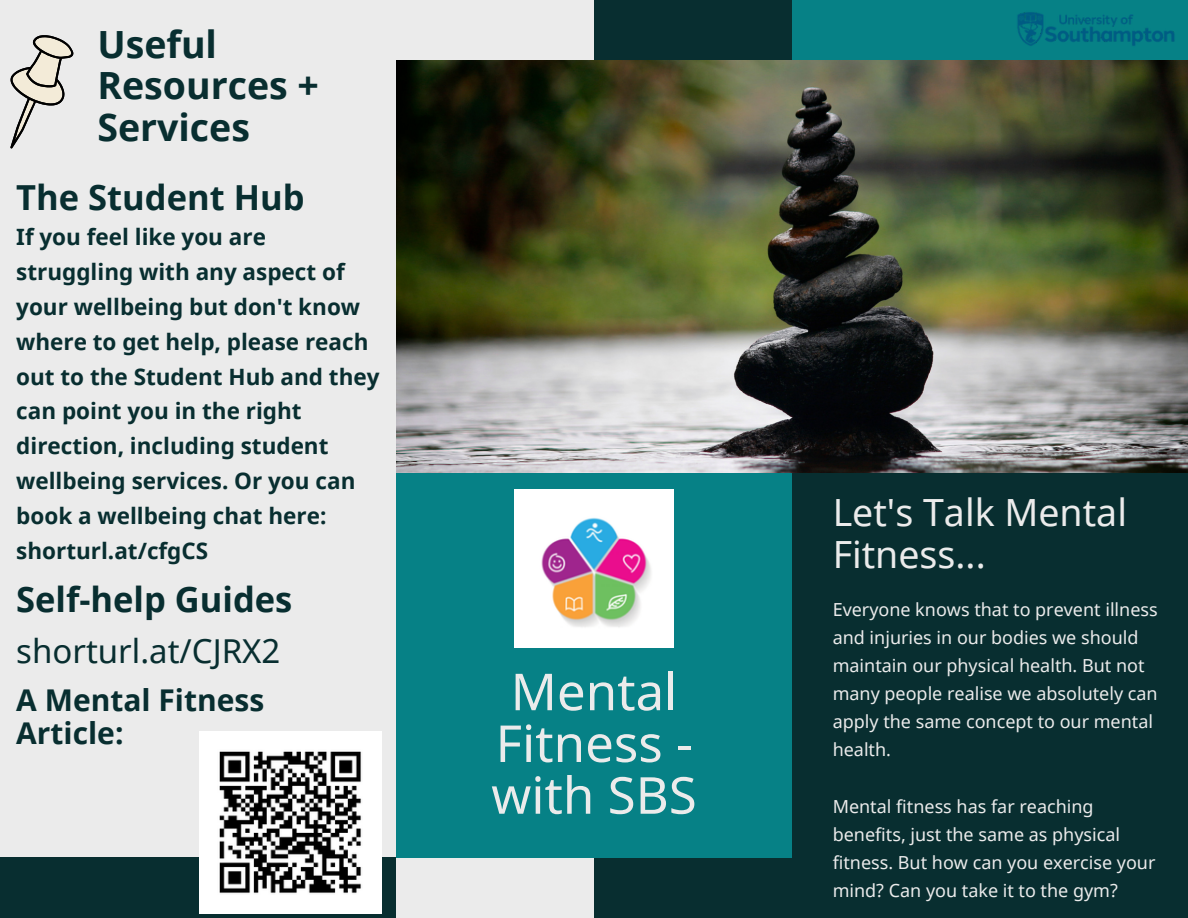
<style>
.page{position:relative;width:1188px;height:918px;background:#ebebeb}
.page>*{position:absolute;margin:0;border:0;box-sizing:border-box;transform-origin:0 0}
.t1{font:51px/51.8px "Noto Sans";color:#ebebeb;text-align:center}
.t2{font:37.5px/41.7px "Noto Sans";color:#ebebeb}
.t3{font:700 37.5px/41.7px "Noto Sans";color:#082e30}
.t4{font:700 34.5px "Noto Sans";color:#082e30}
.t5{font:33px "Noto Sans";color:#082e30}
.t6{font:700 30px/33.8px "Noto Sans";color:#082e30}
.t7{font:700 22.5px/34.8px "Noto Sans";color:#082e30}
.t8{font:18px/28.2px "Noto Sans";color:#ebebeb}
</style>
<div class="page">
<div style="left:594px;top:0;width:594px;height:918px;background:#082e30"></div>
<div style="left:396px;top:60px;width:395px;height:797px;background:#068186"></div>
<img style="left:396px;top:60px;width:792px;height:413px">
<div style="left:0;top:858px;width:396px;height:60px;background:#082e30"></div>
<div style="left:792px;top:0;width:396px;height:60px;background:#068186"></div>
<img style="left:985px;top:12px;width:203px;height:80px">
<img style="left:515px;top:490px;width:158px;height:157px">
<img style="left:199px;top:731px;width:182px;height:183px">
<svg style="left:10px;top:35px;width:63px;height:114px"></svg>
<h2 class="t3" style="left:97px;top:22px;width:223px">Useful<br>Resources +<br>Services</h2>
<h3 class="t4" style="left:16px;top:173px;width:290px">The Student Hub</h3>
<p class="t7" style="left:16px;top:219px;width:365px">If you feel like you are struggling with any aspect of your wellbeing but don't know where to get help, please reach out to the Student Hub and they can point you in the right direction, including student wellbeing services. Or you can book a wellbeing chat here: shorturl.at/cfgCS</p>
<h3 class="t4" style="left:16px;top:576px;width:278px">Self-help Guides</h3>
<h3 class="t5" style="left:16px;top:627px;width:266px">shorturl.at/CJRX2</h3>
<h3 class="t6" style="left:16px;top:682px;width:250px">A Mental Fitness<br>Article:</h3>
<h1 class="t1" style="left:491px;top:665px;width:207px">Mental<br>Fitness - with SBS</h1>
<h2 class="t2" style="left:833px;top:491px;width:296px">Let's Talk Mental<br>Fitness...</h2>
<p class="t8" style="left:833px;top:595px;width:327px">Everyone knows that to prevent illness and injuries in our bodies we should maintain our physical health. But not many people realise we absolutely can apply the same concept to our mental health.</p>
<p class="t8" style="left:833px;top:791px;width:324px">Mental fitness has far reaching benefits, just the same as physical fitness. But how can you exercise your mind? Can you take it to the gym?</p>
</div>
